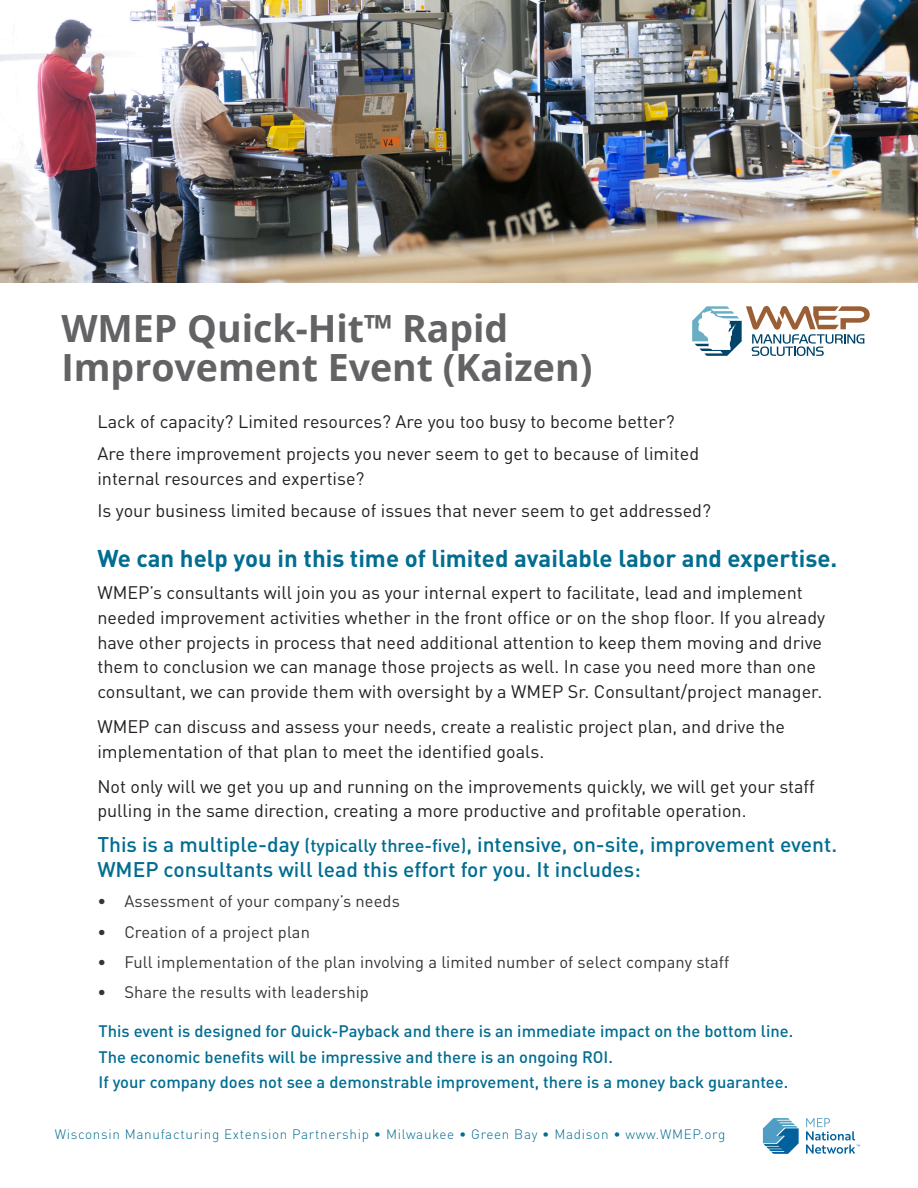
<style>
.page{position:relative;width:918px;height:1188px;background:#fff}
.page>*{position:absolute;margin:0;border:0;box-sizing:border-box;transform-origin:0 0}
.t1{font:700 37.5px/39px "Open Sans";color:#636366}
.t2{font:700 24px "DIN Pro";color:#006d91}
.t3{font:500 21px/24.6px "DIN Pro";color:#006d91}
.t4{font:18px/24.6px "DIN Pro";color:#231f20}
.t5{font:500 16.5px "DIN Pro";color:#006d91}
.t6{font:16.5px "DIN Pro";letter-spacing:.005em;color:#343434}
.caption_-_back_page{font:300 13.5px "DIN Pro";letter-spacing:.05em;color:#006d91}
.s1{font-size:18px}
</style>
<div class="page">
<img style="left:0;top:0;width:918px;height:283px">
<svg style="left:763px;top:1118px;width:35px;height:36px"></svg>
<svg style="left:806px;top:1118px;width:54px;height:36px"></svg>
<svg style="left:692px;top:306px;width:178px;height:50px"></svg>
<p class="t1" style="left:61px;top:308px;width:533px">WMEP Quick-Hit™ Rapid<br>Improvement Event (Kaizen)</p>
<p class="t4" style="left:97px;top:408px;width:579px">Lack of capacity? Limited resources? Are you too busy to become better?</p>
<p class="t4" style="left:97px;top:440px;width:603px">Are there improvement projects you never seem to get to because of limited internal resources and expertise?</p>
<p class="t4" style="left:97px;top:497px;width:615px">Is your business limited because of issues that never seem to get addressed?</p>
<p class="t2" style="left:97px;top:539px;width:742px">We can help you in this time of limited available labor and expertise.</p>
<p class="t4" style="left:97px;top:579px;width:729px">WMEP’s consultants will join you as your internal expert to facilitate, lead and implement needed improvement activities whether in the front office or on the shop floor. If you already have other projects in process that need additional attention to keep them moving and drive them to conclusion we can manage those projects as well. In case you need more than one consultant, we can provide them with oversight by a WMEP Sr. Consultant/project manager.</p>
<p class="t4" style="left:97px;top:712px;width:689px">WMEP can discuss and assess your needs, create a realistic project plan, and drive the implementation of that plan to meet the identified goals.</p>
<p class="t4" style="left:97px;top:772px;width:719px">Not only will we get you up and running on the improvements quickly, we will get your staff pulling in the same direction, creating a more productive and profitable operation.</p>
<p class="t3" style="left:97px;top:830px;width:741px">This is a multiple-day <span class="s1">(typically three-five)</span>, intensive, on-site, improvement event.<br>WMEP consultants will lead this effort for you. It includes:</p>
<p class="t6" style="left:97px;top:888px;width:304px">• Assessment of your company’s needs</p>
<p class="t6" style="left:97px;top:919px;width:214px">• Creation of a project plan</p>
<p class="t6" style="left:97px;top:949px;width:633px">• Full implementation of the plan involving a limited number of select company staff</p>
<p class="t6" style="left:97px;top:979px;width:273px">• Share the results with leadership</p>
<p class="t5" style="left:99px;top:1017px;width:696px">This event is designed for Quick-Payback and there is an immediate impact on the bottom line.</p>
<p class="t5" style="left:99px;top:1043px;width:516px">The economic benefits will be impressive and there is an ongoing ROI.</p>
<p class="t5" style="left:99px;top:1069px;width:691px">If your company does not see a demonstrable improvement, there is a money back guarantee.</p>
<p class="caption_-_back_page" style="left:55px;top:1124px;width:672px">Wisconsin Manufacturing Extension Partnership • Milwaukee • Green Bay • Madison • www.WMEP.org</p>
</div>
